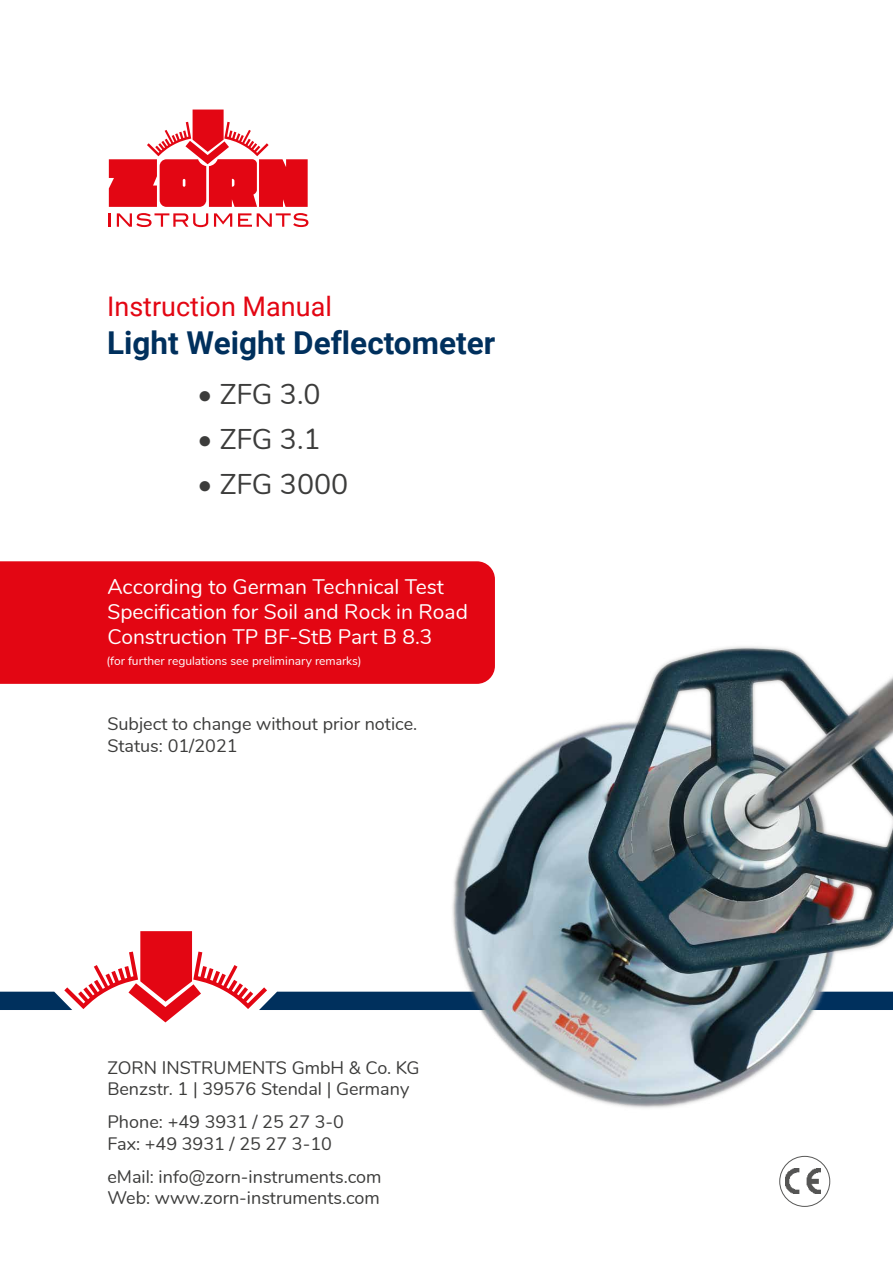
<style>
.page{position:relative;width:893px;height:1263px;background:#fff}
.page>*{position:absolute;margin:0;border:0;box-sizing:border-box;transform-origin:0 0}
.t1{font:700 31.5px "Roboto";color:#00305d}
.t2{font:28.5px "Nunito";color:#3c3c3b}
.t3{font:27px "Roboto";color:#e30613}
.t4{font:21px/25.2px "Nunito";color:#fff}
.t5{font:18px/21.6px "Nunito";color:#3c3c3b}
.t6{font:12px "Nunito";color:#fff}
</style>
<div class="page">
<div style="left:0;top:561px;width:430px;height:123px;background:#e30613"></div>
<svg style="left:0;top:931px;width:430px;height:91px"></svg>
<svg style="left:109px;top:213px;width:2px;height:14px"></svg>
<svg style="left:117px;top:213px;width:91px;height:14px"></svg>
<svg style="left:214px;top:213px;width:18px;height:14px"></svg>
<svg style="left:238px;top:213px;width:70px;height:14px"></svg>
<svg style="left:109px;top:110px;width:199px;height:97px"></svg>
<img style="left:430px;top:561px;width:463px;height:547px">
<img style="left:785px;top:1168px;width:36px;height:25px">
<div style="left:779px;top:1156px;width:51px;height:51px;border:1px solid #585857;border-radius:50%"></div>
<h3 class="t3" style="left:107px;top:288px;width:226px">Instruction Manual</h3>
<h1 class="t1" style="left:107px;top:321px;width:390px">Light Weight Deflectometer</h1>
<h2 class="t2" style="left:197px;top:373px;width:125px">• ZFG 3.0</h2>
<h2 class="t2" style="left:197px;top:418px;width:125px">• ZFG 3.1</h2>
<h2 class="t2" style="left:197px;top:463px;width:152px">• ZFG 3000</h2>
<p class="t4" style="left:107px;top:573px;width:362px">According to German Technical Test<br>Specification for Soil and Rock in Road<br>Construction TP BF-StB Part B 8.3</p>
<p class="t6" style="left:106px;top:652px;width:257px">(for further regulations see preliminary remarks)</p>
<p class="t5" style="left:107px;top:712px;width:312px">Subject to change without prior notice.<br>Status: 01/2021</p>
<p class="t5" style="left:107px;top:1055px;width:314px">ZORN INSTRUMENTS GmbH &amp; Co. KG<br>Benzstr. 1 | 39576 Stendal | Germany</p>
<p class="t5" style="left:107px;top:1110px;width:238px">Phone: +49 3931 / 25 27 3-0<br>Fax: +49 3931 / 25 27 3-10</p>
<p class="t5" style="left:107px;top:1165px;width:276px">eMail: info@zorn-instruments.com<br>Web: www.zorn-instruments.com</p>
</div>
